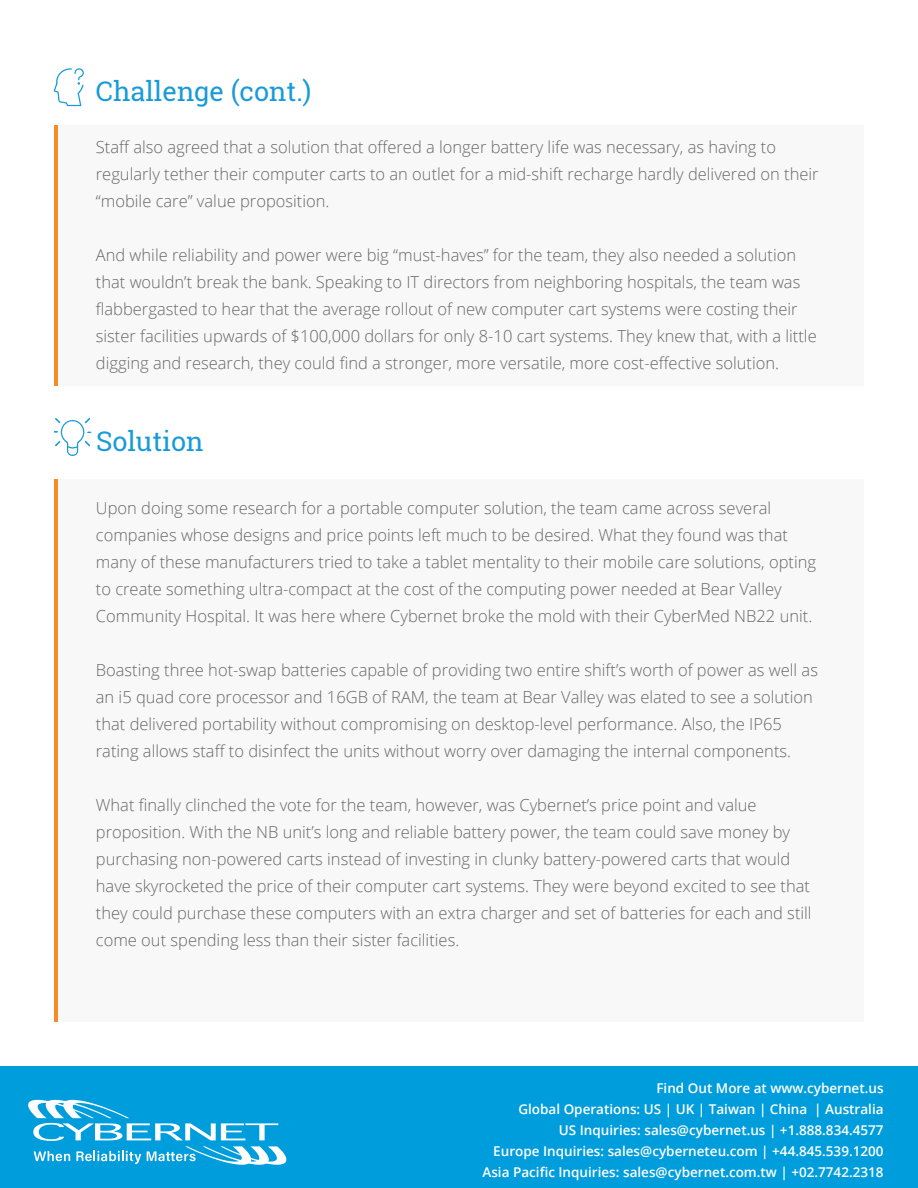
<style>
.page{position:relative;width:918px;height:1188px;background:#fff}
.page>*{position:absolute;margin:0;border:0;box-sizing:border-box;transform-origin:0 0}
.t1{font:27px "Roboto Slab";color:#199bd8}
.t2{font:300 16.5px/27px "Open Sans";color:#666}
.t3{font:600 13.5px "Open Sans";color:#fff}
</style>
<div class="page">
<div style="left:54px;top:479px;width:810px;height:543px;background:#f8f8f8"></div>
<hr style="left:54px;top:479px;width:4px;height:543px;background:#f98b27">
<svg style="left:54px;top:418px;width:37px;height:38px"></svg>
<div style="left:54px;top:125px;width:810px;height:261px;background:#f8f8f8"></div>
<hr style="left:54px;top:125px;width:4px;height:261px;background:#f98b27">
<svg style="left:54px;top:68px;width:30px;height:38px"></svg>
<div style="left:0;top:1067px;width:918px;height:121px;background:#009ddc"></div>
<svg style="left:28px;top:1100px;width:258px;height:65px"></svg>
<p class="t1" style="left:96px;top:73px;width:217px">Challenge (cont.)</p>
<p class="t2" style="left:96px;top:133px;width:724px">Staff also agreed that a solution that offered a longer battery life was necessary, as having to regularly tether their computer carts to an outlet for a mid-shift recharge hardly delivered on their “mobile care” value proposition.</p>
<p class="t2" style="left:96px;top:241px;width:722px">And while reliability and power were big “must-haves” for the team, they also needed a solution that wouldn’t break the bank. Speaking to IT directors from neighboring hospitals, the team was flabbergasted to hear that the average rollout of new computer cart systems were costing their sister facilities upwards of $100,000 dollars for only 8-10 cart systems. They knew that, with a little digging and research, they could find a stronger, more versatile, more cost-effective solution.</p>
<p class="t1" style="left:96px;top:423px;width:109px">Solution</p>
<p class="t2" style="left:96px;top:494px;width:722px">Upon doing some research for a portable computer solution, the team came across several companies whose designs and price points left much to be desired. What they found was that many of these manufacturers tried to take a tablet mentality to their mobile care solutions, opting to create something ultra-compact at the cost of the computing power needed at Bear Valley Community Hospital. It was here where Cybernet broke the mold with their CyberMed NB22 unit.</p>
<p class="t2" style="left:96px;top:656px;width:724px">Boasting three hot-swap batteries capable of providing two entire shift’s worth of power as well as an i5 quad core processor and 16GB of RAM, the team at Bear Valley was elated to see a solution that delivered portability without compromising on desktop-level performance. Also, the IP65 rating allows staff to disinfect the units without worry over damaging the internal components.</p>
<p class="t2" style="left:96px;top:791px;width:717px">What finally clinched the vote for the team, however, was Cybernet’s price point and value proposition. With the NB unit’s long and reliable battery power, the team could save money by purchasing non-powered carts instead of investing in clunky battery-powered carts that would have skyrocketed the price of their computer cart systems. They were beyond excited to see that they could purchase these computers with an extra charger and set of batteries for each and still come out spending less than their sister facilities.</p>
<p class="t3" style="left:656px;top:1079px;width:229px">Find Out More at www.cybernet.us</p>
<p class="t3" style="left:518px;top:1100px;width:367px">Global Operations: US | UK | Taiwan | China | Australia</p>
<p class="t3" style="left:559px;top:1121px;width:326px">US Inquiries: sales@cybernet.us | +1.888.834.4577</p>
<p class="t3" style="left:493px;top:1142px;width:392px">Europe Inquiries: sales@cyberneteu.com | +44.845.539.1200</p>
<p class="t3" style="left:482px;top:1163px;width:403px">Asia Pacific Inquiries: sales@cybernet.com.tw | +02.7742.2318</p>
</div>
